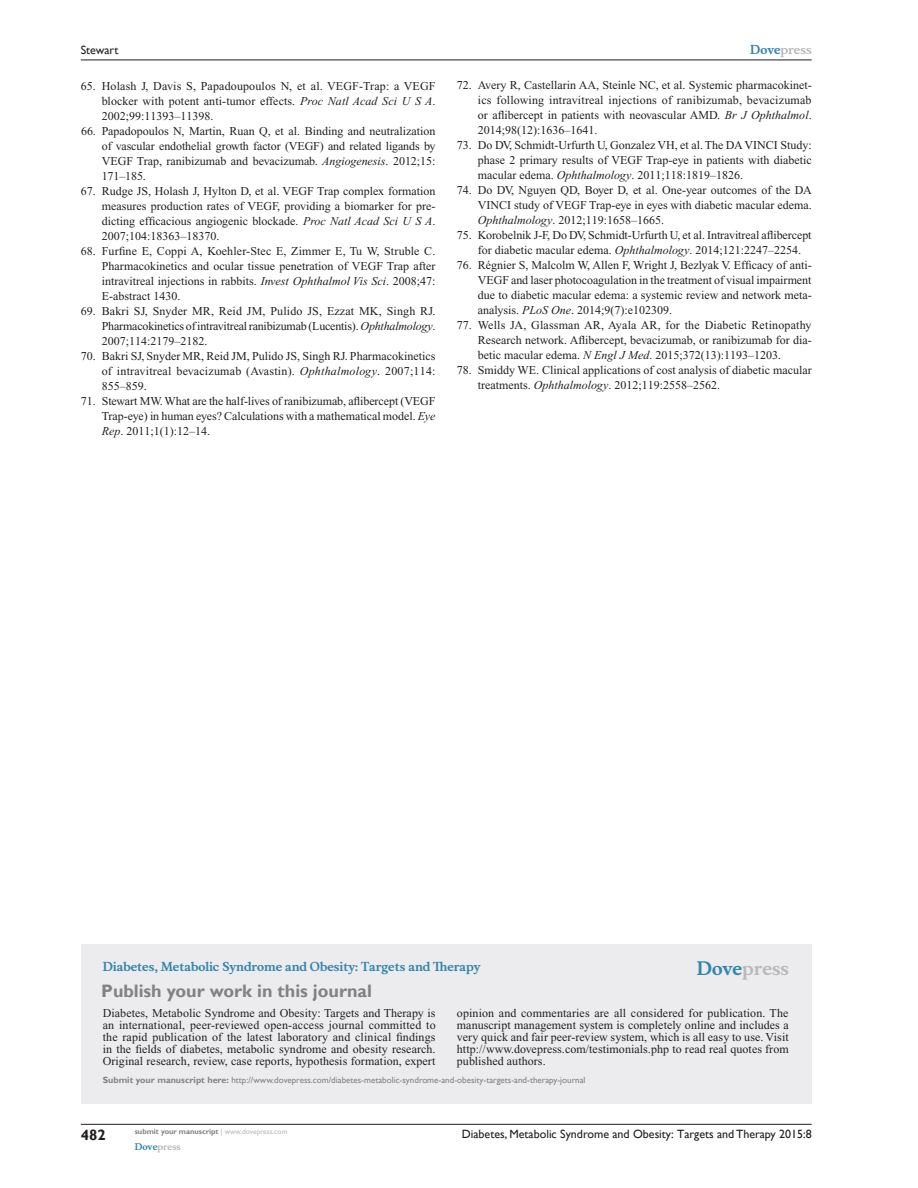
<style>
.page{position:relative;width:918px;height:1188px;background:#fff}
.page>*{position:absolute;margin:0;border:0;box-sizing:border-box;transform-origin:0 0}
.PromBx-H1{font:700 18px "Gill Sans";color:#808285}
.PromBx-Brand{font:700 18px "Musee";color:#b8b9bc}
.t1{font:700 15px "Gill Sans";color:#231f20}
.RefNL2{font:12px/15px "Times New Roman";color:#231f20;text-align:justify}
.PromBx-Tx{font:12px/12px "Times New Roman";letter-spacing:.005em;color:#231f20;text-align:justify}
.t2{font:12px "Gill Sans";color:#231f20}
.PromBx-JrnlName{font:700 12px "Musee";color:#3485ae}
.t3{font:700 12px "Musee";color:#b8b9bc}
.PromBx-SubmitMssWebA{font:9px "Gill Sans";color:#808285}
.t4{font:700 9px "Musee";color:#b8b9bc}
.t5{font:700 7.5px "Gill Sans";color:#808285}
.s1{font-style:italic}
.s2{color:#3485ae}
.s3{font-weight:700}
.s4{font-weight:400;color:#b8b9bc}
</style>
<div class="page">
<div style="left:81px;top:944px;width:731px;height:159px;background:#ececee"></div>
<hr style="left:81px;top:1124px;width:731px;height:1px;background:#231f20">
<hr style="left:81px;top:60px;width:731px;height:1px;background:#231f20">
<p class="t2" style="left:81px;top:43px;width:39px">Stewart</p>
<p class="RefNL2" style="left:102px;top:79px;width:335px;text-indent:-21px">65. Holash J, Davis S, Papadoupoulos N, et al. VEGF-Trap: a VEGF blocker with potent anti-tumor effects. <span class="s1">Proc Natl Acad Sci U S A</span>.<br>2002;99:11393–11398.</p>
<p class="RefNL2" style="left:102px;top:124px;width:335px;text-indent:-21px">66. Papadopoulos N, Martin, Ruan Q, et al. Binding and neutralization of vascular endothelial growth factor (VEGF) and related ligands by VEGF Trap, ranibizumab and bevacizumab. <span class="s1">Angiogenesis</span>. 2012;15:<br>171–185.</p>
<p class="RefNL2" style="left:102px;top:184px;width:335px;text-indent:-21px">67. Rudge JS, Holash J, Hylton D, et al. VEGF Trap complex formation measures production rates of VEGF, providing a biomarker for pre&shy;dicting efficacious angiogenic blockade. <span class="s1">Proc Natl Acad Sci U S A</span>.<br>2007;104:18363–18370.</p>
<p class="RefNL2" style="left:102px;top:244px;width:335px;text-indent:-21px">68. Furfine E, Coppi A, Koehler-Stec E, Zimmer E, Tu W, Struble C.<br>Pharmacokinetics and ocular tissue penetration of VEGF Trap after intravitreal injections in rabbits. <span class="s1">Invest Ophthalmol Vis Sci</span>. 2008;47:<br>E-abstract 1430.</p>
<p class="RefNL2" style="left:102px;top:304px;width:335px;text-indent:-21px">69. Bakri SJ, Snyder MR, Reid JM, Pulido JS, Ezzat MK, Singh RJ.<br>Pharmacokinetics of intravitreal ranibizumab (Lucentis). <span class="s1">Ophthalmology</span>.<br>2007;114:2179–2182.</p>
<p class="RefNL2" style="left:102px;top:349px;width:335px;text-indent:-21px">70. Bakri SJ, Snyder MR, Reid JM, Pulido JS, Singh RJ. Pharmacokinetics of intravitreal bevacizumab (Avastin). <span class="s1">Ophthalmology</span>. 2007;114:<br>855–859.</p>
<p class="RefNL2" style="left:102px;top:394px;width:335px;text-indent:-21px">71. Stewart MW. What are the half-lives of ranibizumab, aflibercept (VEGF Trap-eye) in human eyes? Calculations with a mathematical model. <span class="s1">Eye Rep</span>. 2011;1(1):12–14.</p>
<p class="t3" style="left:750px;top:43px;width:63px"><span class="s2">Dove</span>press</p>
<p class="RefNL2" style="left:478px;top:78px;width:335px;text-indent:-21px">72. Avery R, Castellarin AA, Steinle NC, et al. Systemic pharmacokinet&shy;ics following intravitreal injections of ranibizumab, bevacizumab or aflibercept in patients with neovascular AMD. <span class="s1">Br J Ophthalmol</span>.<br>2014;98(12):1636–1641.</p>
<p class="RefNL2" style="left:478px;top:138px;width:335px;text-indent:-21px">73. Do DV, Schmidt-Urfurth U, Gonzalez VH, et al. The DA VINCI Study: phase 2 primary results of VEGF Trap-eye in patients with diabetic macular edema. <span class="s1">Ophthalmology</span>. 2011;118:1819–1826.</p>
<p class="RefNL2" style="left:478px;top:183px;width:335px;text-indent:-21px">74. Do DV, Nguyen QD, Boyer D, et al. One-year outcomes of the DA VINCI study of VEGF Trap-eye in eyes with diabetic macular edema.<br><span class="s1">Ophthalmology</span>. 2012;119:1658–1665.</p>
<p class="RefNL2" style="left:478px;top:228px;width:335px;text-indent:-21px">75. Korobelnik J-F, Do DV, Schmidt-Urfurth U, et al. Intravitreal aflibercept for diabetic macular edema. <span class="s1">Ophthalmology</span>. 2014;121:2247–2254.</p>
<p class="RefNL2" style="left:478px;top:258px;width:335px;text-indent:-21px">76. Régnier S, Malcolm W, Allen F, Wright J, Bezlyak V. Efficacy of anti-VEGF and laser photocoagulation in the treatment of visual impairment due to diabetic macular edema: a systemic review and network meta&shy;analysis. <span class="s1">PLoS One</span>. 2014;9(7):e102309.</p>
<p class="RefNL2" style="left:478px;top:318px;width:335px;text-indent:-21px">77. Wells JA, Glassman AR, Ayala AR, for the Diabetic Retinopathy Research network. Aflibercept, bevacizumab, or ranibizumab for dia&shy;betic macular edema. <span class="s1">N Engl J Med</span>. 2015;372(13):1193–1203.</p>
<p class="RefNL2" style="left:478px;top:363px;width:335px;text-indent:-21px">78. Smiddy WE. Clinical applications of cost analysis of diabetic macular treatments. <span class="s1">Ophthalmology</span>. 2012;119:2558–2562.</p>
<p class="PromBx-JrnlName" style="left:103px;top:959px;width:379px">Diabetes, Metabolic Syndrome and Obesity: Targets and Therapy</p>
<p class="PromBx-H1" style="left:101px;top:980px;width:272px">Publish your work in this journal</p>
<p class="PromBx-Brand" style="left:697px;top:958px;width:94px"><span class="s2">Dove</span>press</p>
<p class="PromBx-Tx" style="left:103px;top:1007px;width:335px">Diabetes, Metabolic Syndrome and Obesity: Targets and Therapy is an international, peer-reviewed open-access journal committed to the rapid publication of the latest laboratory and clinical findings in the fields of diabetes, metabolic syndrome and obesity research.<br>Original research, review, case reports, hypothesis formation, expert</p>
<p class="PromBx-Tx" style="left:457px;top:1007px;width:333px">opinion and commentaries are all considered for publication. The manuscript management system is completely online and includes a very quick and fair peer-review system, which is all easy to use. Visit http://www.dovepress.com/testimonials.php to read real quotes from published authors.</p>
<p class="PromBx-SubmitMssWebA" style="left:103px;top:1075px;width:484px"><span class="s3">Submit your manuscript here:</span> http://www.dovepress.com/diabetes-metabolic-syndrome-and-obesity-targets-and-therapy-journal</p>
<p class="t1" style="left:81px;top:1126px;width:26px">482</p>
<p class="t5" style="left:135px;top:1127px;width:154px">submit your manuscript <span class="s4">| www.dovepress.com</span></p>
<p class="t4" style="left:135px;top:1141px;width:48px"><span class="s2">Dove</span>press</p>
<p class="t2" style="left:462px;top:1127px;width:351px">Diabetes, Metabolic Syndrome and Obesity: Targets and Therapy 2015:8</p>
</div>
